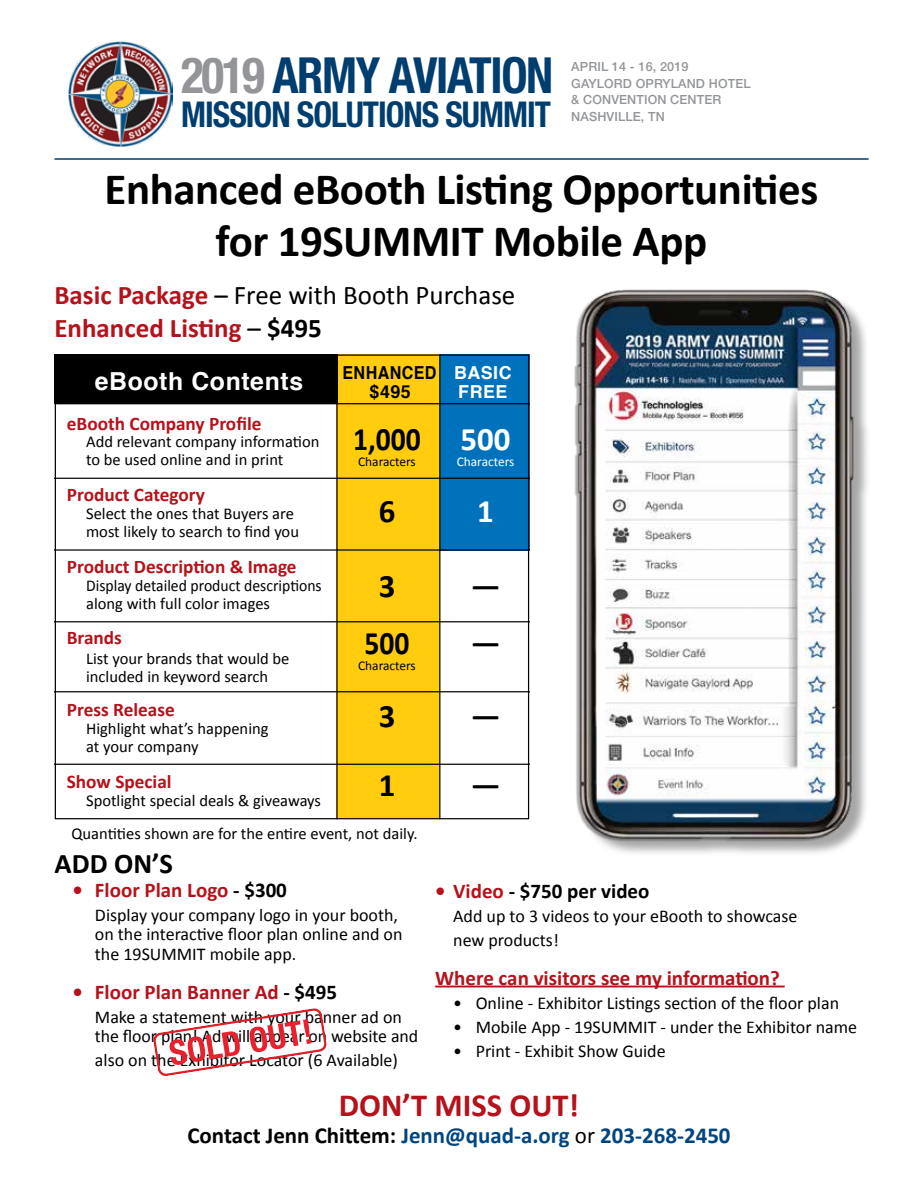
<style>
.page{position:relative;width:918px;height:1188px;background:#fff}
.page>*{position:absolute;margin:0;border:0;box-sizing:border-box;transform-origin:0 0}
.t1{font:700 condensed 49.8px "Helvetica Neue LT Pro";letter-spacing:-.03em;color:#003e6f;scale:.95 1}
.t2{font:700 45px/52.5px "Calibri";letter-spacing:-.01em;color:#000;text-align:center}
.t3{font:700 condensed 35.7px "Helvetica Neue LT Pro";letter-spacing:-.03em;color:#003e6f;scale:.95 1}
.t4{font:700 32.85px "Calibri";color:#000;scale:.9 1}
.t5{font:700 32.85px "Calibri";color:#000}
.t6{font:700 32.85px "Calibri";color:#fff}
.t7{font:700 32.4px "Calibri";color:#b5121b}
.t8{font:700 28.5px "Calibri";color:#000}
.t9{font:700 27px/33px "Calibri";color:#b5121b}
.t10{font:700 24.75px "Helvetica";letter-spacing:.025em;color:#fff}
.t11{font:700 22.95px "Calibri";color:#014580}
.t12{font:700 21px "Calibri";color:#b5121b}
.t13{font:700 21px "Calibri";color:#000}
.t14{font:700 19.35px "Calibri";color:#b5121b}
.t15{font:18px/19.5px "Calibri";color:#000}
.t16{font:700 17.85px/19.4px "Helvetica";letter-spacing:.025em;color:#000;scale:.9 1}
.t17{font:700 17.85px "Helvetica";color:#fff}
.t18{font:16.5px/17.9px "Calibri";color:#000}
.t19{font:16.5px/17.9px "Calibri";color:#000;scale:.95 1}
.t20{font:13.35px "Calibri";color:#000}
.t21{font:13.35px "Calibri";color:#fff}
.t22{font:500 12.6px/16.5px "Helvetica Neue LT Pro";letter-spacing:.01em;color:#939598}
.s1{color:#939598}
.s2{font-weight:400;color:#000}
.s3{color:#000}
.s4{color:#fff}
.s5{color:#b5121b}
</style>
<div class="page">
<div style="left:578px;top:292px;width:293px;height:566px;background:#000;opacity:.35"></div>
<img style="left:574px;top:289px;width:294px;height:553px">
<img style="left:68px;top:41px;width:105px;height:105px">
<div style="left:440px;top:354px;width:89px;height:197px;background:#0072bc"></div>
<div style="left:336px;top:354px;width:104px;height:465px;background:#ffcd0e"></div>
<div style="left:54px;top:354px;width:284px;height:50px;background:#000"></div>
<hr style="left:336px;top:360px;width:2px;height:459px;background:#000">
<hr style="left:56px;top:403px;width:473px;height:1px;background:#000">
<hr style="left:439px;top:354px;width:1px;height:465px;background:#000">
<hr style="left:54px;top:549px;width:475px;height:2px;background:#000">
<hr style="left:54px;top:621px;width:475px;height:1px;background:#000">
<hr style="left:54px;top:691px;width:475px;height:1px;background:#000">
<hr style="left:54px;top:764px;width:475px;height:1px;background:#000">
<hr style="left:54px;top:478px;width:475px;height:1px;background:#000">
<hr style="left:435px;top:986px;width:350px;height:1px;background:#b5121b">
<hr style="left:54px;top:158px;width:815px;height:2px;background:#003e6f">
<svg style="left:153px;top:1008px;width:174px;height:68px"></svg>
<h1 class="t1" style="left:181px;top:45px;width:393px"><span class="s1">2019</span> ARMY AVIATION</h1>
<h3 class="t3" style="left:181px;top:93px;width:391px">MISSION SOLUTIONS SUMMIT</h3>
<p class="t22" style="left:571px;top:58px;width:181px">APRIL 14 - 16, 2019<br>GAYLORD OPRYLAND HOTEL &amp; CONVENTION CENTER<br>NASHVILLE, TN</p>
<h2 class="t2" style="left:105px;top:160px;width:715px">Enhanced eBooth Listing Opportunities for 19SUMMIT Mobile App</h2>
<h3 class="t9" style="left:54px;top:277px;width:462px">Basic Package <span class="s2">– Free with Booth Purchase<br></span>Enhanced Listing <span class="s2">–</span> <span class="s3">$495</span></h3>
<p class="t16" style="left:370px;top:363px;width:159px;text-indent:-27px">ENHANCED <span class="s4">BASIC </span>$495</p>
<h3 class="t10" style="left:95px;top:361px;width:210px">eBooth Contents</h3>
<p class="t14" style="left:67px;top:411px;width:196px">eBooth Company Profile</p>
<p class="t18" style="left:86px;top:433px;width:235px">Add relevant company information to be used online and in print</p>
<p class="t14" style="left:67px;top:482px;width:140px">Product Category</p>
<p class="t18" style="left:86px;top:505px;width:214px">Select the ones that Buyers are most likely to search to find you</p>
<p class="t14" style="left:67px;top:554px;width:231px">Product Description &amp; Image</p>
<p class="t19" style="left:86px;top:576px;width:250px">Display detailed product descriptions along with full color images</p>
<p class="t14" style="left:67px;top:626px;width:57px">Brands</p>
<p class="t18" style="left:86px;top:649px;width:205px">List your brands that would be included in keyword search</p>
<p class="t14" style="left:67px;top:697px;width:109px">Press Release</p>
<p class="t18" style="left:86px;top:720px;width:184px">Highlight what’s happening at your company</p>
<p class="t14" style="left:67px;top:769px;width:106px">Show Special</p>
<p class="t18" style="left:86px;top:791px;width:236px">Spotlight special deals &amp; giveaways</p>
<p class="t17" style="left:458px;top:378px;width:51px">FREE</p>
<h3 class="t4" style="left:353px;top:418px;width:176px">1,000 <span class="s4">500</span></h3>
<p class="t20" style="left:358px;top:454px;width:59px">Characters</p>
<p class="t21" style="left:457px;top:454px;width:59px">Characters</p>
<h3 class="t5" style="left:379px;top:491px;width:18px">6</h3>
<h3 class="t6" style="left:477px;top:491px;width:18px">1</h3>
<h3 class="t5" style="left:379px;top:565px;width:18px">3</h3>
<h3 class="t5" style="left:471px;top:565px;width:31px">—</h3>
<h3 class="t4" style="left:365px;top:622px;width:51px">500</h3>
<h3 class="t5" style="left:471px;top:622px;width:31px">—</h3>
<p class="t20" style="left:358px;top:657px;width:59px">Characters</p>
<h3 class="t5" style="left:379px;top:695px;width:18px">3</h3>
<h3 class="t5" style="left:471px;top:695px;width:31px">—</h3>
<h3 class="t5" style="left:379px;top:765px;width:18px">1</h3>
<h3 class="t5" style="left:471px;top:765px;width:31px">—</h3>
<p class="t18" style="left:72px;top:825px;width:348px">Quantities shown are for the entire event, not daily.</p>
<h3 class="t8" style="left:54px;top:846px;width:120px">ADD ON’S</h3>
<p class="t12" style="left:72px;top:877px;width:216px">• Floor Plan Logo <span class="s3">- $300</span></p>
<p class="t15" style="left:95px;top:904px;width:309px">Display your company logo in your booth, on the interactive floor plan online and on the 19SUMMIT mobile app.</p>
<p class="t12" style="left:72px;top:979px;width:266px">• Floor Plan Banner Ad <span class="s3">- $495</span></p>
<p class="t15" style="left:95px;top:1006px;width:325px">Make a statement with your banner ad on the floor plan! Ad will appear on website and</p>
<p class="t15" style="left:95px;top:1050px;width:305px">also on the Exhibitor Locator (6 Available)</p>
<h3 class="t7" style="left:339px;top:1085px;width:242px">DON’T MISS OUT!</h3>
<p class="t11" style="left:187px;top:1121px;width:545px"><span class="s3">Contact Jenn Chittem:</span> Jenn@quad-a.org <span class="s2">or</span> 203-268-2450</p>
<p class="t13" style="left:435px;top:878px;width:216px"><span class="s5">• Video</span> - $750 per video</p>
<p class="t15" style="left:453px;top:903px;width:346px;line-height:24px">Add up to 3 videos to your eBooth to showcase new products!</p>
<p class="t12" style="left:435px;top:965px;width:346px">Where can visitors see my information?</p>
<p class="t15" style="left:453px;top:992px;width:387px">• Online - Exhibitor Listings section of the floor plan</p>
<p class="t15" style="left:453px;top:1016px;width:405px">• Mobile App - 19SUMMIT - under the Exhibitor name</p>
<p class="t15" style="left:453px;top:1040px;width:214px">• Print - Exhibit Show Guide</p>
</div>
